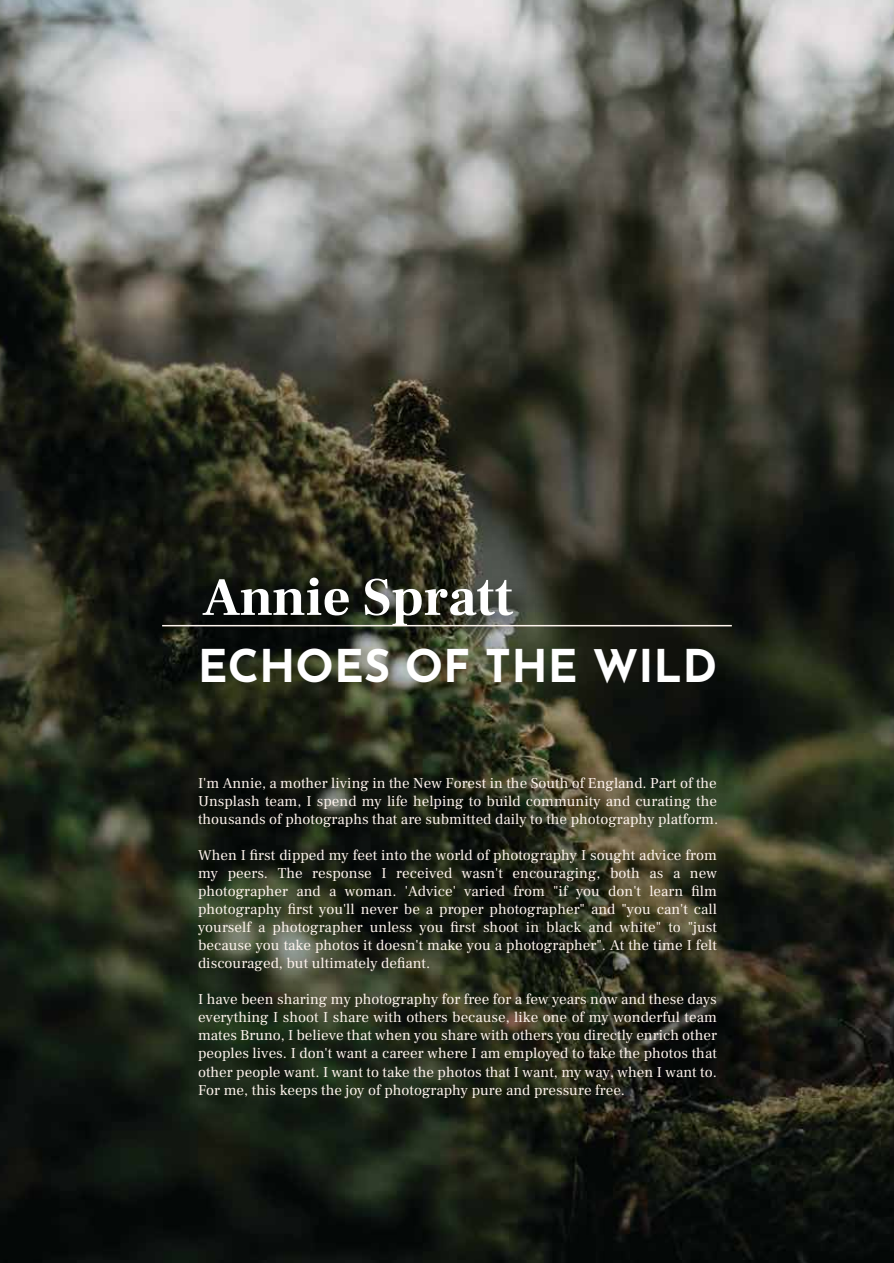
<style>
.page{position:relative;width:894px;height:1263px;background:#fff}
.page>*{position:absolute;margin:0;border:0;box-sizing:border-box;transform-origin:0 0}
.t1{font:700 54px "Frank Ruhl Libre";color:#fff}
.t2{font:700 45px "Josefin Sans";color:#fff}
.t3{font:15px/18px "Frank Ruhl Libre";color:#fff4ee;text-align:justify}
</style>
<div class="page">
<img style="left:0;top:0;width:893px;height:1263px">
<img style="left:190px;top:558px;width:356px;height:105px">
<hr style="left:162px;top:625px;width:569px;height:1px;background:#fff5ef">
<img style="left:186px;top:763px;width:568px;height:399px">
<h1 class="t1" style="left:202px;top:564px;width:312px">Annie Spratt</h1>
<h2 class="t2" style="left:198px;top:633px;width:520px">ECHOES OF THE WILD</h2>
<p class="t3" style="left:198px;top:774px;width:521px">I'm Annie, a mother living in the New Forest in the South of England. Part of the Unsplash team, I spend my life helping to build community and curating the thousands of photographs that are submitted daily to the photography platform.</p>
<p class="t3" style="left:198px;top:846px;width:520px">When I first dipped my feet into the world of photography I sought advice from my peers. The response I received wasn't encouraging, both as a new photographer and a woman. 'Advice' varied from "if you don't learn film photography first you'll never be a proper photographer" and "you can't call yourself a photographer unless you first shoot in black and white" to "just because you take photos it doesn't make you a photographer". At the time I felt discouraged, but ultimately defiant.</p>
<p class="t3" style="left:198px;top:990px;width:520px">I have been sharing my photography for free for a few years now and these days everything I shoot I share with others because, like one of my wonderful team mates Bruno, I believe that when you share with others you directly enrich other peoples lives. I don't want a career where I am employed to take the photos that other people want. I want to take the photos that I want, my way, when I want to.<br>For me, this keeps the joy of photography pure and pressure free.</p>
</div>
